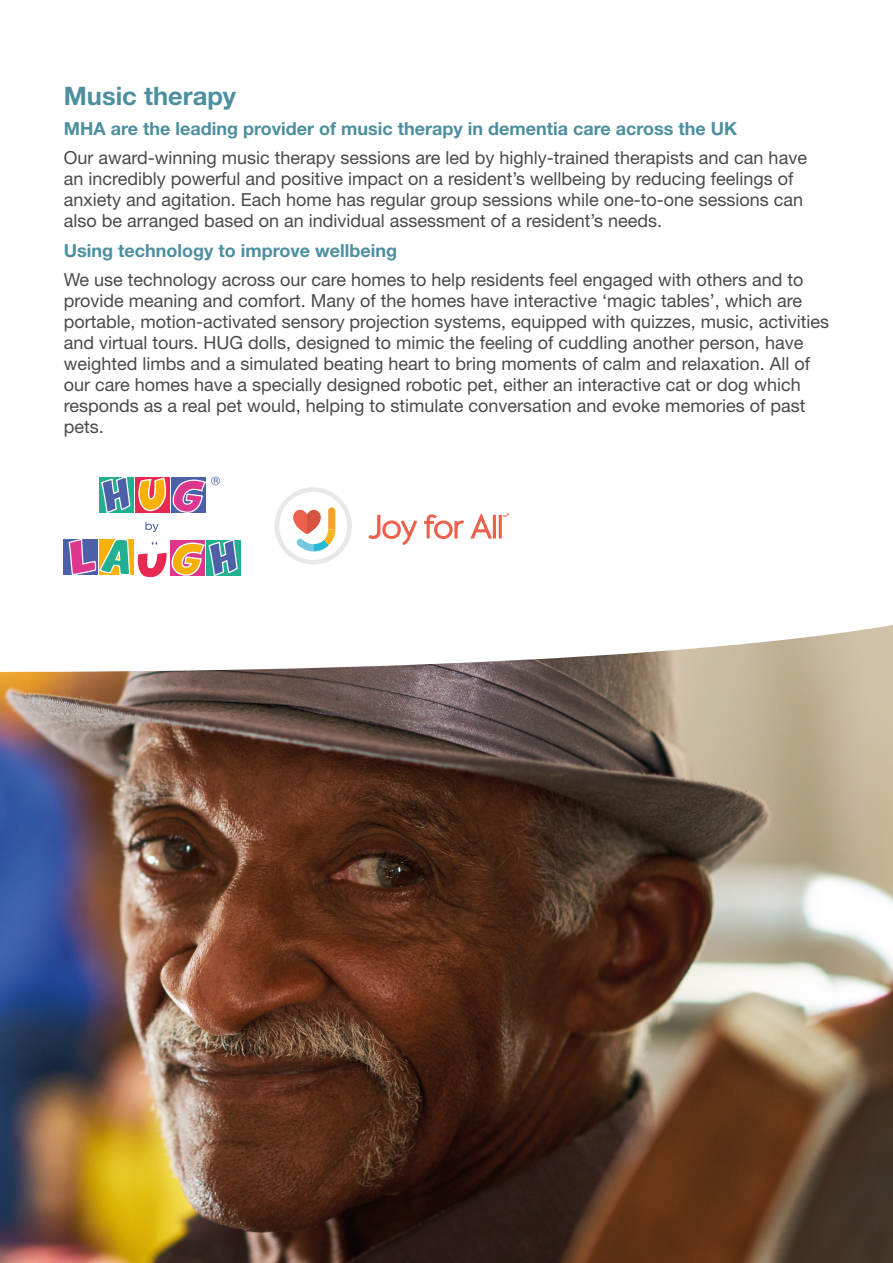
<style>
.page{position:relative;width:893px;height:1263px;background:#fff}
.page>*{position:absolute;margin:0;border:0;box-sizing:border-box;transform-origin:0 0}
.t1{font:700 25.5px "Helvetica Neue";color:#4d8f9f}
.t2{font:18px/21px "Helvetica Neue";color:#4a4a49}
.t3{font:700 18px "Helvetica Neue";color:#4d8f9f}
.t4{font:500 2.85px "AG Book Rounded";color:#ec604c;scale:1.11 1}
</style>
<div class="page">
<img style="left:0;top:672px;width:893px;height:591px">
<svg style="left:0;top:476px;width:893px;height:196px"></svg>
<div style="left:99px;top:477px;width:34px;height:35px;background:#22af92"></div>
<svg style="left:101px;top:476px;width:29px;height:37px"></svg>
<div style="left:171px;top:477px;width:34px;height:35px;background:#4c5fa9"></div>
<div style="left:135px;top:477px;width:34px;height:35px;background:#e72952"></div>
<svg style="left:138px;top:478px;width:28px;height:33px"></svg>
<div style="left:67px;top:535px;width:174px;height:41px;background:#fff"></div>
<div style="left:64px;top:539px;width:34px;height:36px;background:#4c5fa9"></div>
<div style="left:100px;top:539px;width:34px;height:36px;background:#f8b104"></div>
<svg style="left:69px;top:539px;width:61px;height:36px"></svg>
<div style="left:206px;top:540px;width:34px;height:35px;background:#22af92"></div>
<svg style="left:136px;top:540px;width:102px;height:37px"></svg>
<svg style="left:145px;top:522px;width:14px;height:10px"></svg>
<svg style="left:172px;top:477px;width:48px;height:36px"></svg>
<svg style="left:275px;top:487px;width:77px;height:77px"></svg>
<svg style="left:368px;top:515px;width:49px;height:30px"></svg>
<svg style="left:424px;top:514px;width:40px;height:25px"></svg>
<svg style="left:471px;top:514px;width:38px;height:24px"></svg>
<p class="t1" style="left:64px;top:80px;width:174px">Music therapy</p>
<p class="t3" style="left:64px;top:117px;width:675px">MHA are the leading provider of music therapy in dementia care across the UK</p>
<p class="t2" style="left:64px;top:147px;width:745px">Our award-winning music therapy sessions are led by highly-trained therapists and can have an incredibly powerful and positive impact on a resident’s wellbeing by reducing feelings of anxiety and agitation. Each home has regular group sessions while one-to-one sessions can also be arranged based on an individual assessment of a resident’s needs.</p>
<p class="t3" style="left:64px;top:239px;width:335px">Using technology to improve wellbeing</p>
<p class="t2" style="left:64px;top:269px;width:767px">We use technology across our care homes to help residents feel engaged with others and to provide meaning and comfort. Many of the homes have interactive ‘magic tables’, which are portable, motion-activated sensory projection systems, equipped with quizzes, music, activities and virtual tours. HUG dolls, designed to mimic the feeling of cuddling another person, have weighted limbs and a simulated beating heart to bring moments of calm and relaxation. All of our care homes have a specially designed robotic pet, either an interactive cat or dog which responds as a real pet would, helping to stimulate conversation and evoke memories of past pets.</p>
<p class="t4" style="left:503px;top:514px;width:6px">TM</p>
</div>
